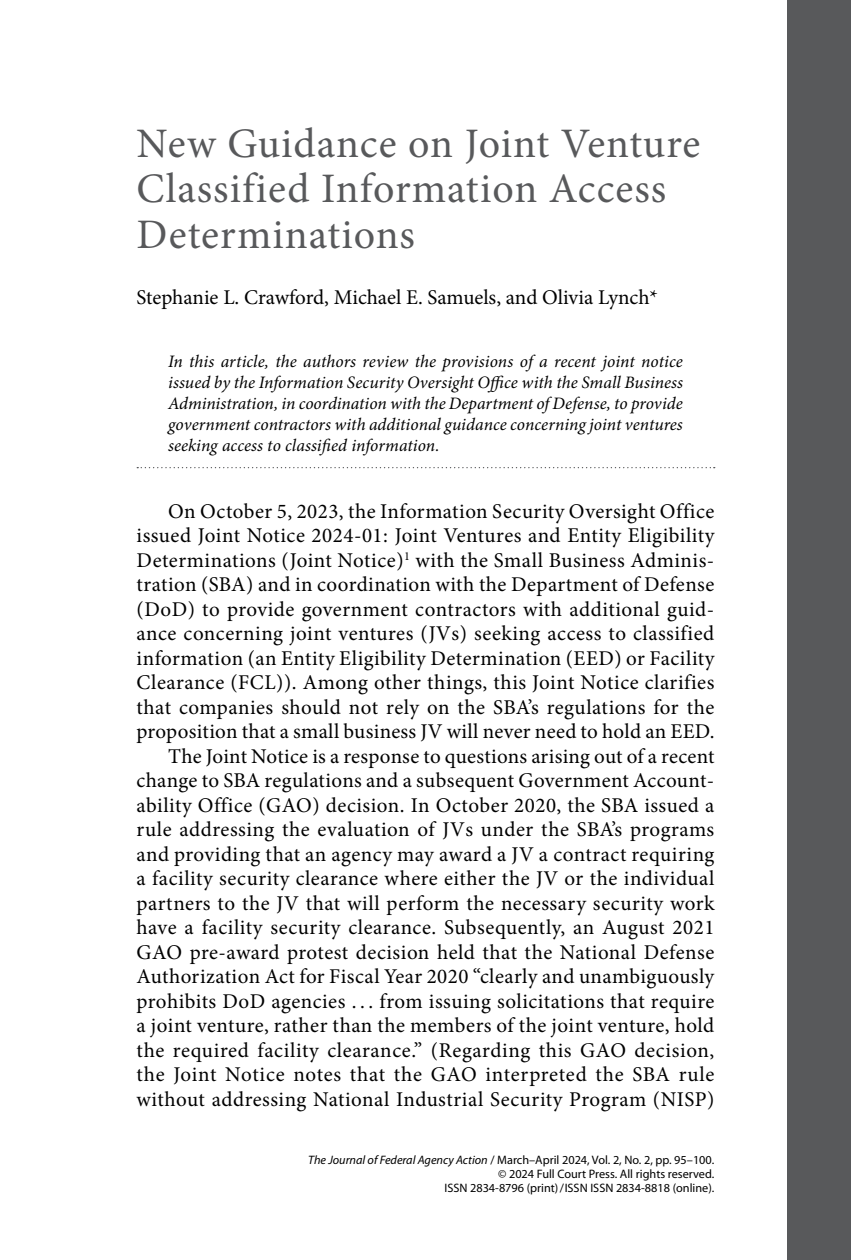
<style>
.page{position:relative;width:851px;height:1260px;background:#fff}
.page>*{position:absolute;margin:0;border:0;box-sizing:border-box;transform-origin:0 0}
.t1{font:42px/45.5px "Minion Pro";letter-spacing:.025em;color:#58595b}
.t2{font:21px/24.5px "Minion Pro";letter-spacing:.02em;color:#000;text-align:right}
.t3{font:21px "Minion Pro";letter-spacing:-.005em;color:#000}
.t4{font:italic 17.5px/21px "Minion Pro";color:#000;text-align:justify}
.t5{font:12.25px/14px "Myriad Pro";color:#000;text-align:right}
.s1{font-style:italic}
</style>
<div class="page">
<div style="left:788px;top:0;width:62px;height:1260px;background:#58595b"></div>
<svg style="left:137px;top:467px;width:577px;height:1px"></svg>
<h1 class="t1" style="left:136px;top:121px;width:565px">New Guidance on Joint Venture<br>Classified Information Access<br>Determinations</h1>
<p class="t3" style="left:136px;top:283px;width:523px">Stephanie L. Crawford, Michael E. Samuels, and Olivia Lynch*</p>
<p class="t4" style="left:168px;top:351px;width:516px">In this article, the authors review the provisions of a recent joint notice issued by the Information Security Oversight Office with the Small Business Administration, in coordination with the Department of Defense, to provide government contractors with additional guidance concerning joint ventures seeking access to classified information.</p>
<p class="t2" style="left:136px;top:499px;width:579px">On October 5, 2023, the Information Security Oversight Office issued Joint Notice 2024-01: Joint Ventures and Entity Eligibility Determinations (Joint Notice)<sup>1</sup> with the Small Business Adminis&shy;tration (SBA) and in coordination with the Department of Defense (DoD) to provide government contractors with additional guid&shy;ance concerning joint ventures (JVs) seeking access to classified information (an Entity Eligibility Determination (EED) or Facility Clearance (FCL)). Among other things, this Joint Notice clarifies that companies should not rely on the SBA’s regulations for the proposition that a small business JV will never need to hold an EED.<br>The Joint Notice is a response to questions arising out of a recent change to SBA regulations and a subsequent Government Account&shy;ability Office (GAO) decision. In October 2020, the SBA issued a rule addressing the evaluation of JVs under the SBA’s programs and providing that an agency may award a JV a contract requiring a facility security clearance where either the JV or the individual partners to the JV that will perform the necessary security work have a facility security clearance. Subsequently, an August 2021<br>GAO pre-award protest decision held that the National Defense Authorization Act for Fiscal Year 2020 “clearly and unambiguously prohibits DoD agencies . . . from issuing solicitations that require a joint venture, rather than the members of the joint venture, hold the required facility clearance.” (Regarding this GAO decision, the Joint Notice notes that the GAO interpreted the SBA rule without addressing National Industrial Security Program (NISP)</p>
<p class="t5" style="left:308px;top:1153px;width:407px"><span class="s1">The Journal of Federal Agency Action</span> / March–April 2024, Vol. 2, No. 2, pp. 95–100. © 2024 Full Court Press. All rights reserved.<br>ISSN 2834-8796 (print)/ISSN ISSN 2834-8818 (online).</p>
</div>
